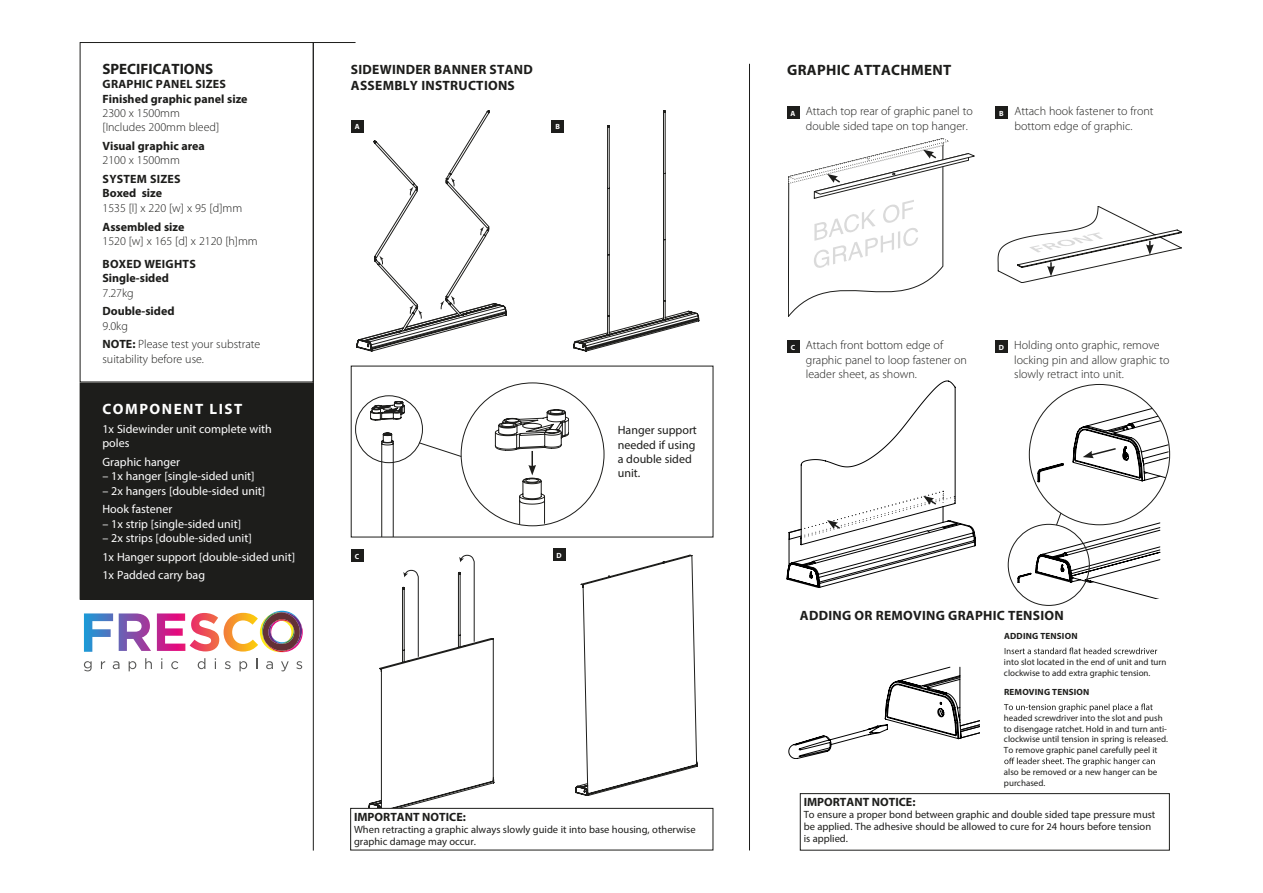
<style>
.page{position:relative;width:1263px;height:893px;background:#fff}
.page>*{position:absolute;margin:0;border:0;box-sizing:border-box;transform-origin:0 0}
.t1{font:700 15px "Myriad Pro";letter-spacing:.02em;color:#1d1d1b}
.t2{font:700 15px "Myriad Pro";color:#1d1d1b}
.t3{font:700 15px "Myriad Pro";letter-spacing:.1em;color:#fff}
.t4{font:700 13.5px/16.2px "Myriad Pro";letter-spacing:.02em;color:#1d1d1b}
.t5{font:300 12px/14.4px "Myriad Pro";color:#1d1d1b}
.t6{font:12px/18.6px "Myriad Pro";color:#fff}
.t7{font:700 12px/14.4px "Myriad Pro";color:#1d1d1b}
.t8{font:700 12px/14.4px "Myriad Pro";letter-spacing:.02em;color:#1d1d1b}
.t9{font:12px/14.4px "Myriad Pro";color:#1d1d1b}
.t10{font:10.5px/12px "Myriad Pro";color:#1d1d1b}
.t11{font:9px/10.8px "Myriad Pro";color:#1d1d1b}
.t12{font:700 9px "Myriad Pro";letter-spacing:.02em;color:#1d1d1b}
.t13{font:700 7.5px "Myriad Pro";color:#fff}
.s1{font-weight:700}
.s2{font-weight:700;font-size:7.5px;color:#fff}
</style>
<div class="page">
<div style="left:80px;top:383px;width:233px;height:216px;background:#1d1d1b"></div>
<div style="left:80px;top:383px;width:234px;height:217px;border:1px solid #1d1d1b"></div>
<hr style="left:313px;top:42px;width:1px;height:809px;background:#1d1d1b">
<hr style="left:313px;top:42px;width:43px;height:1px;background:#1d1d1b">
<hr style="left:749px;top:64px;width:1px;height:786px;background:#1d1d1b">
<svg style="left:357px;top:110px;width:149px;height:241px"></svg>
<svg style="left:573px;top:110px;width:126px;height:241px"></svg>
<div style="left:351px;top:120px;width:13px;height:12px;background:#1d1d1b"></div>
<div style="left:551px;top:120px;width:13px;height:13px;background:#1d1d1b"></div>
<svg style="left:368px;top:555px;width:126px;height:253px"></svg>
<svg style="left:575px;top:555px;width:122px;height:241px"></svg>
<div style="left:351px;top:549px;width:13px;height:13px;background:#1d1d1b"></div>
<div style="left:553px;top:549px;width:13px;height:12px;background:#1d1d1b"></div>
<svg style="left:787px;top:381px;width:189px;height:207px"></svg>
<svg style="left:998px;top:206px;width:183px;height:77px"></svg>
<svg style="left:788px;top:138px;width:186px;height:179px"></svg>
<div style="left:995px;top:106px;width:13px;height:13px;background:#1d1d1b"></div>
<div style="left:787px;top:106px;width:12px;height:13px;background:#1d1d1b"></div>
<div style="left:787px;top:340px;width:12px;height:13px;background:#1d1d1b"></div>
<div style="left:995px;top:340px;width:13px;height:13px;background:#1d1d1b"></div>
<svg style="left:788px;top:667px;width:192px;height:92px"></svg>
<div style="left:800px;top:793px;width:370px;height:58px;border:1px solid #1d1d1b"></div>
<svg style="left:1018px;top:407px;width:153px;height:191px"></svg>
<div style="left:350px;top:808px;width:363px;height:42px;border:1px solid #1d1d1b"></div>
<svg style="left:1005px;top:648px;width:152px;height:6px"></svg>
<svg style="left:1004px;top:704px;width:149px;height:8px"></svg>
<svg style="left:1004px;top:758px;width:151px;height:8px"></svg>
<svg style="left:370px;top:396px;width:199px;height:141px"></svg>
<svg style="left:84px;top:611px;width:219px;height:41px"></svg>
<svg style="left:84px;top:661px;width:8px;height:10px"></svg>
<svg style="left:101px;top:661px;width:4px;height:8px"></svg>
<svg style="left:113px;top:661px;width:6px;height:8px"></svg>
<svg style="left:129px;top:661px;width:7px;height:10px"></svg>
<svg style="left:145px;top:658px;width:7px;height:11px"></svg>
<svg style="left:171px;top:661px;width:7px;height:8px"></svg>
<svg style="left:198px;top:658px;width:7px;height:11px"></svg>
<svg style="left:225px;top:661px;width:6px;height:8px"></svg>
<svg style="left:239px;top:661px;width:8px;height:10px"></svg>
<svg style="left:266px;top:661px;width:7px;height:8px"></svg>
<svg style="left:281px;top:661px;width:8px;height:10px"></svg>
<svg style="left:296px;top:661px;width:6px;height:8px"></svg>
<p class="t2" style="left:102px;top:59px;width:112px">SPECIFICATIONS</p>
<p class="t7" style="left:102px;top:77px;width:147px">GRAPHIC PANEL SIZES<br>Finished graphic panel size</p>
<p class="t5" style="left:102px;top:106px;width:118px">2300 x 1500mm [Includes 200mm bleed]</p>
<p class="t7" style="left:102px;top:138px;width:104px">Visual graphic area</p>
<p class="t5" style="left:102px;top:153px;width:79px">2100 x 1500mm</p>
<p class="t8" style="left:102px;top:171px;width:80px">SYSTEM SIZES<br>Boxed size</p>
<p class="t5" style="left:102px;top:201px;width:141px">1535 [l] x 220 [w] x 95 [d]mm</p>
<p class="t7" style="left:102px;top:219px;width:84px">Assembled size</p>
<p class="t5" style="left:102px;top:234px;width:157px">1520 [w] x 165 [d] x 2120 [h]mm</p>
<p class="t8" style="left:102px;top:256px;width:95px">BOXED WEIGHTS<br>Single-sided</p>
<p class="t5" style="left:102px;top:286px;width:33px">7.27kg</p>
<p class="t7" style="left:102px;top:304px;width:74px">Double-sided</p>
<p class="t5" style="left:102px;top:317px;width:159px;line-height:18.6px">9.0kg<br><span class="s1">NOTE:</span> Please test your substrate</p>
<p class="t5" style="left:102px;top:352px;width:103px">suitability before use.</p>
<p class="t3" style="left:102px;top:399px;width:141px">COMPONENT LIST</p>
<p class="t6" style="left:102px;top:421px;width:171px;line-height:14.4px">1x Sidewinder unit complete with poles</p>
<p class="t6" style="left:102px;top:452px;width:79px">Graphic hanger</p>
<p class="t6" style="left:102px;top:467px;width:154px">– 1x hanger [single-sided unit]</p>
<p class="t6" style="left:102px;top:481px;width:164px">– 2x hangers [double-sided unit]<br>Hook fastener</p>
<p class="t6" style="left:102px;top:514px;width:140px">– 1x strip [single-sided unit]</p>
<p class="t6" style="left:102px;top:529px;width:194px">– 2x strips [double-sided unit]<br>1x Hanger support [double-sided unit]<br>1x Padded carry bag</p>
<p class="t4" style="left:351px;top:61px;width:183px">SIDEWINDER BANNER STAND<br>ASSEMBLY INSTRUCTIONS</p>
<p class="t13" style="left:355px;top:122px;width:6px">A</p>
<p class="t13" style="left:555px;top:122px;width:6px">B</p>
<p class="t13" style="left:355px;top:551px;width:6px">C</p>
<p class="t13" style="left:557px;top:551px;width:7px">D</p>
<p class="t9" style="left:618px;top:423px;width:81px">Hanger support needed if using a double sided unit.</p>
<p class="t7" style="left:354px;top:809px;width:113px">IMPORTANT NOTICE:</p>
<p class="t10" style="left:354px;top:823px;width:343px">When retracting a graphic always slowly guide it into base housing, otherwise graphic damage may occur.</p>
<p class="t1" style="left:787px;top:60px;width:165px">GRAPHIC ATTACHMENT</p>
<p class="t5" style="left:806px;top:104px;width:168px">Attach top rear of graphic panel to double sided tape on top hanger.</p>
<p class="t5" style="left:1014px;top:104px;width:141px">Attach hook fastener to front bottom edge of graphic.</p>
<p class="t13" style="left:791px;top:108px;width:6px">A</p>
<p class="t13" style="left:999px;top:108px;width:6px">B</p>
<p class="t5" style="left:791px;top:338px;width:154px"><span class="s2">C</span> Attach front bottom edge of</p>
<p class="t13" style="left:999px;top:342px;width:7px">D</p>
<p class="t5" style="left:806px;top:353px;width:162px">graphic panel to loop fastener on leader sheet, as shown.</p>
<p class="t5" style="left:1014px;top:338px;width:157px">Holding onto graphic, remove locking pin and allow graphic to slowly retract into unit.</p>
<p class="t4" style="left:800px;top:607px;width:265px">ADDING OR REMOVING GRAPHIC TENSION</p>
<p class="t12" style="left:1004px;top:630px;width:75px">ADDING TENSION</p>
<p class="t11" style="left:1004px;top:656px;width:164px">into slot located in the end of unit and turn clockwise to add extra graphic tension.</p>
<p class="t12" style="left:1004px;top:686px;width:87px">REMOVING TENSION</p>
<p class="t11" style="left:1004px;top:712px;width:165px">headed screwdriver into the slot and push to disengage ratchet. Hold in and turn anti&shy;clockwise until tension in spring is released.<br>To remove graphic panel carefully peel it</p>
<p class="t11" style="left:1004px;top:766px;width:155px">also be removed or a new hanger can be purchased.</p>
<p class="t7" style="left:804px;top:794px;width:113px">IMPORTANT NOTICE:</p>
<p class="t10" style="left:804px;top:808px;width:353px">To ensure a proper bond between graphic and double sided tape pressure must be applied. The adhesive should be allowed to cure for 24 hours before tension is applied.</p>
</div>
